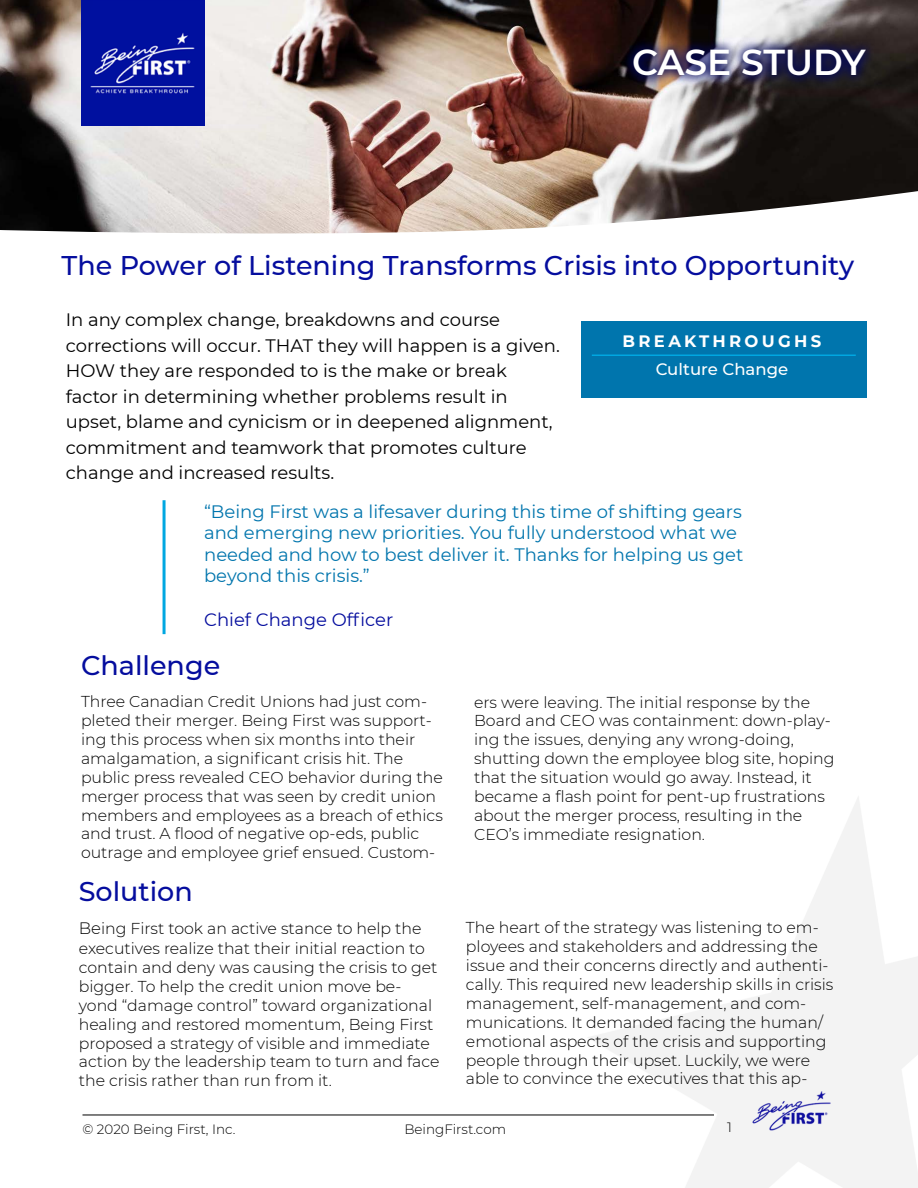
<style>
.page{position:relative;width:918px;height:1188px;background:#fff}
.page>*{position:absolute;margin:0;border:0;box-sizing:border-box;transform-origin:0 0}
.t1{font:600 36px "Montserrat";letter-spacing:-.01em;color:#fff}
.t2{font:500 27px "Montserrat";color:#050d9e}
.t3{font:18px/25.5px "Montserrat";color:#000}
.t4{font:18px/21.6px "Montserrat";color:#0075ad}
.t5{font:18px "Montserrat";color:#050d9e}
.t6{font:700 16.5px "Montserrat";letter-spacing:.2em;color:#fff}
.t7{font:500 16.5px "Montserrat";color:#fff}
.t8{font:300 15.75px/18.9px "Montserrat";color:#000}
.t9{font:300 13.5px "Montserrat";color:#000}
.s1{font-size:16.5px}
</style>
<div class="page">
<img style="left:588px;top:797px;width:330px;height:391px">
<hr style="left:82px;top:1115px;width:632px;height:1px;background:#000">
<img style="left:0;top:0;width:918px;height:191px">
<div style="left:581px;top:321px;width:285px;height:77px;background:#0075ad"></div>
<img style="left:81px;top:0;width:123px;height:126px">
<svg style="left:0;top:191px;width:918px;height:43px"></svg>
<svg style="left:619px;top:34px;width:260px;height:56px;background:#534a48"></svg>
<div style="left:625px;top:40px;width:249px;height:45px;background:#000;opacity:.75"></div>
<hr style="left:163px;top:500px;width:3px;height:134px;background:#00a7e1">
<hr style="left:592px;top:355px;width:264px;height:1px;background:#00a7e1">
<h1 class="t1" style="left:632px;top:37px;width:235px">CASE STUDY</h1>
<h2 class="t2" style="left:62px;top:247px;width:794px">The Power of Listening Transforms Crisis into Opportunity</h2>
<p class="t3" style="left:66px;top:306px;width:495px">In any complex change, breakdowns and course corrections will occur. THAT they will happen is a given.<br>HOW they are responded to is the make or break factor in determining whether problems result in upset, blame and cynicism or in deepened alignment, commitment and teamwork that promotes culture change and increased results.</p>
<p class="t6" style="left:623px;top:330px;width:200px">BREAKTHROUGHS</p>
<p class="t7" style="left:656px;top:358px;width:134px">Culture Change</p>
<p class="t4" style="left:204px;top:500px;width:541px">“Being First was a lifesaver during this time of shifting gears and emerging new priorities. You fully understood what we needed and how to best deliver it. Thanks for helping us get beyond this crisis.”</p>
<p class="t5" style="left:204px;top:607px;width:191px">Chief Change Officer</p>
<h2 class="t2" style="left:81px;top:646px;width:141px">Challenge</h2>
<p class="t8" style="left:81px;top:692px;width:363px">Three Canadian Credit Unions had just com&shy;pleted their merger. Being First was support&shy;ing this process when six months into their amalgamation, a significant crisis hit. The public press revealed CEO behavior during the merger process that was seen by credit union members and employees as a breach of ethics and trust. A flood of negative op-eds, public outrage and employee grief ensued. Custom-</p>
<p class="t8" style="left:474px;top:692px;width:362px">ers were leaving. The initial response by the Board and CEO was containment: down-play&shy;ing the issues, denying any wrong-doing, shutting down the employee blog site, hoping that the situation would go away. Instead, it became a flash point for pent-up frustrations about the merger process, resulting in the CEO’s immediate resignation.</p>
<h2 class="t2" style="left:79px;top:872px;width:115px">Solution</h2>
<p class="t8" style="left:79px;top:919px;width:362px"><span class="s1">Be</span>ing First took an active stance to help the executives realize that their initial reaction to contain and deny was causing the crisis to get bigger. To help the credit union move be&shy;yond “damage control” toward organizational healing and restored momentum, Being First proposed a strategy of visible and immediate action by the leadership team to turn and face the crisis rather than run from it.</p>
<p class="t8" style="left:466px;top:918px;width:369px">The heart of the strategy was listening to em&shy;ployees and stakeholders and addressing the issue and their concerns directly and authenti&shy;cally. This required new leadership skills in crisis management, self-management, and com&shy;munications. It demanded facing the human/ emotional aspects of the crisis and supporting people through their upset. Luckily, we were able to convince the executives that this ap-</p>
<p class="t9" style="left:82px;top:1120px;width:155px">© 2020 Being First, Inc.</p>
<p class="t9" style="left:404px;top:1120px;width:103px">BeingFirst.com</p>
<p class="t9" style="left:727px;top:1118px;width:6px">1</p>
</div>
